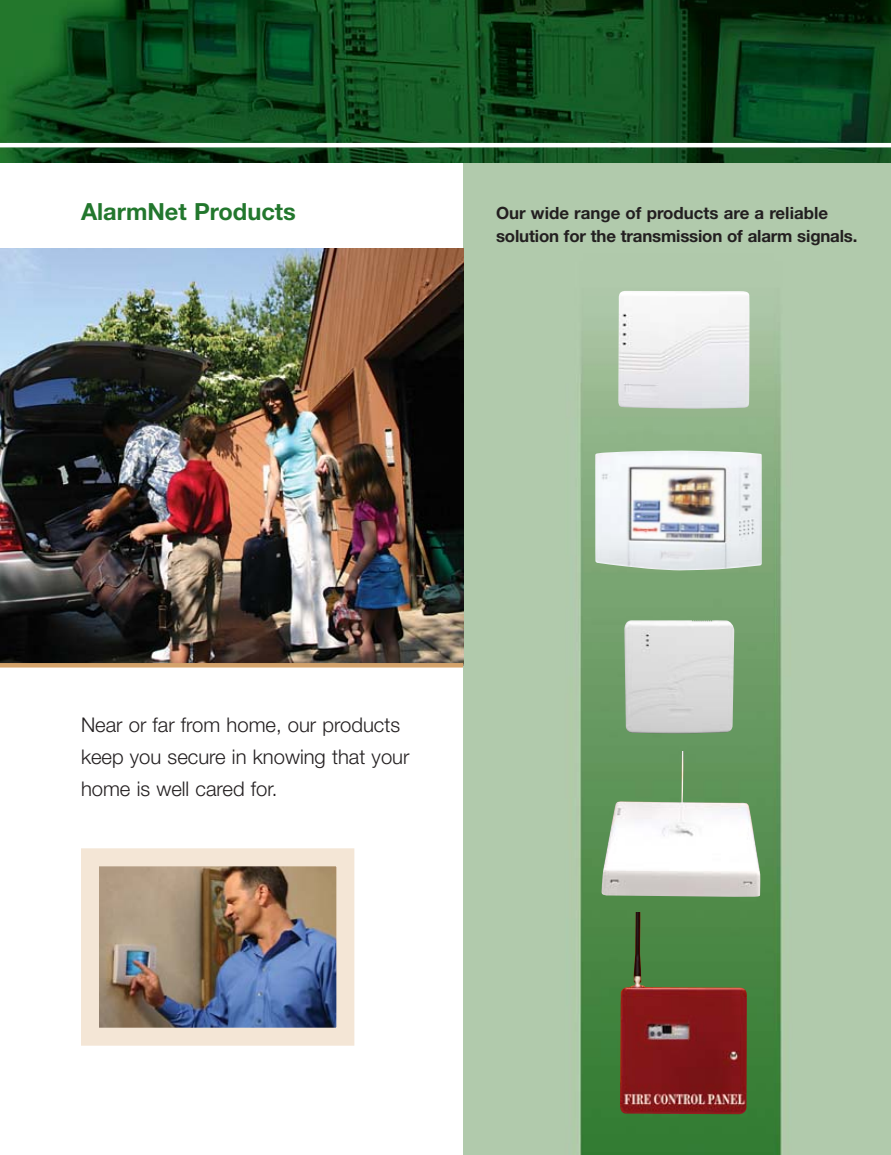
<style>
.page{position:relative;width:891px;height:1155px;background:#fff}
.page>*{position:absolute;margin:0;border:0;box-sizing:border-box;transform-origin:0 0}
.t1{font:700 23.62px "Helvetica Neue";color:#22772d}
.t2{font:300 20.25px/31.5px "Helvetica Neue";color:#231f20}
.t3{font:700 16.88px/22.5px "Helvetica Neue";letter-spacing:-.01em;color:#231f20}
</style>
<div class="page">
<img style="left:463px;top:162px;width:428px;height:992px">
<img style="left:0;top:248px;width:463px;height:415px">
<img style="left:0;top:0;width:891px;height:162px">
<hr style="left:0;top:143px;width:891px;height:4px;background:#fff">
<img style="left:100px;top:867px;width:235px;height:159px">
<div style="left:81px;top:848px;width:273px;height:197px;border:18px solid #f4e6d6"></div>
<hr style="left:0;top:663px;width:463px;height:4px;background:#d4a36b">
<img style="left:620px;top:912px;width:127px;height:202px">
<img style="left:595px;top:450px;width:167px;height:120px">
<img style="left:601px;top:751px;width:160px;height:146px">
<img style="left:624px;top:620px;width:110px;height:113px">
<img style="left:617px;top:290px;width:133px;height:119px">
<p class="t1" style="left:81px;top:202px;width:216px">AlarmNet Products</p>
<p class="t3" style="left:496px;top:203px;width:363px">Our wide range of products are a reliable solution for the transmission of alarm signals.</p>
<p class="t2" style="left:81px;top:711px;width:330px">Near or far from home, our products keep you secure in knowing that your home is well cared for.</p>
</div>
